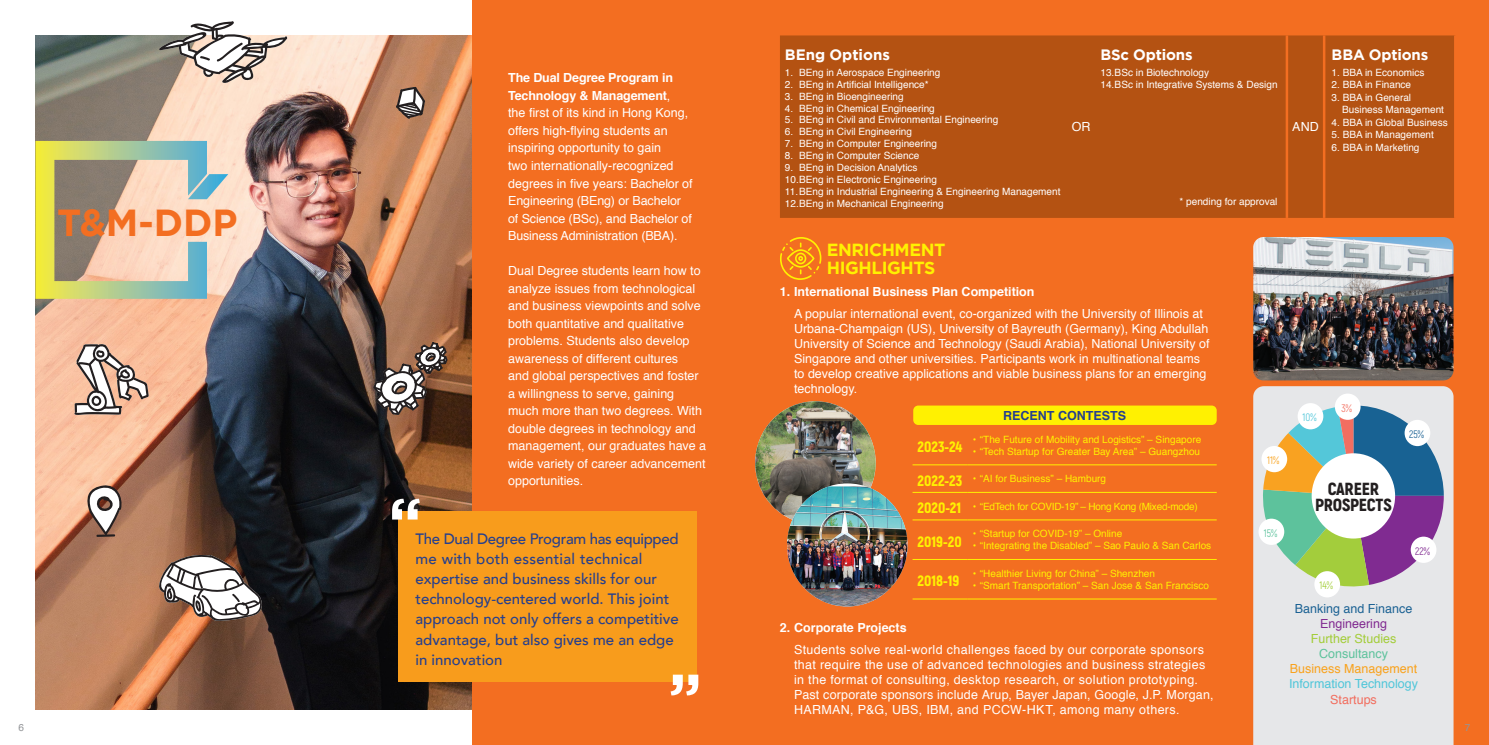
<style>
.page{position:relative;width:1489px;height:745px;background:#fff}
.page>*{position:absolute;margin:0;border:0;box-sizing:border-box;transform-origin:0 0}
.t1{font:700 37.5px "Gotham";color:#f36e21}
.t2{font:700 17.5px "Gotham";letter-spacing:-.025em;color:#fff101}
.t3{font:900 17.5px "Akrobat";letter-spacing:-.01em;color:#231f20}
.t4{font:500 15px/20px "Avenir";color:#253f8e}
.t5{font:900 15px "Akrobat";color:#fff101}
.t6{font:700 15px "Gotham";letter-spacing:-.01em;color:#fff}
.t7{font:12.5px/17.5px "Helvetica";color:#fff}
.t8{font:12.5px/15px "Helvetica";letter-spacing:.025em;color:#fff}
.t9{font:700 12.5px "Helvetica";color:#fff}
.t10{font:12.5px "Helvetica";color:#50c6d9}
.t11{font:12.5px "Helvetica";color:#f9a21c}
.t12{font:12.5px "Helvetica";color:#1a6193}
.t13{font:700 12.5px "Helvetica";color:#253f8e}
.t14{font:12.5px "Helvetica";color:#a3cd39}
.t15{font:12.5px "Helvetica";color:#802990}
.t16{font:12.5px "Helvetica";color:#5dc29c}
.t17{font:12.5px "Helvetica";color:#f26e5f}
.t18{font:10.75px "Akrobat";color:#802990}
.t19{font:10.75px "Akrobat";color:#1a6193}
.t20{font:10.75px "Akrobat";color:#50c6d9}
.t21{font:10.75px "Akrobat";color:#a3cd39}
.t22{font:10.75px "Akrobat";color:#f9a21c}
.t23{font:10.75px "Akrobat";color:#5dc29c}
.t24{font:10.75px "Akrobat";color:#f26e5f}
.t25{font:10px/12.5px "Helvetica";color:#fff}
.t26{font:10px "Helvetica";color:#fff101}
.t27{font:10px "Helvetica";letter-spacing:-.025em;color:#fff101}
.t28{font:10px "Helvetica";color:#939598}
.s1{font-weight:700}
</style>
<div class="page">
<img style="left:35px;top:35px;width:437px;height:674px">
<div style="left:472px;top:0;width:1016px;height:744px;background:#f36e21"></div>
<div style="left:913px;top:405px;width:303px;height:19px;background:#fff101;border-radius:5px"></div>
<hr style="left:912px;top:491px;width:55px;height:1px;background:#fff101">
<hr style="left:967px;top:491px;width:249px;height:1px;background:#fff101">
<hr style="left:912px;top:519px;width:55px;height:1px;background:#fff101">
<hr style="left:967px;top:519px;width:249px;height:1px;background:#fff101">
<hr style="left:912px;top:558px;width:55px;height:1px;background:#fff101">
<hr style="left:967px;top:558px;width:249px;height:1px;background:#fff101">
<hr style="left:912px;top:598px;width:55px;height:1px;background:#fff101">
<hr style="left:967px;top:598px;width:249px;height:1px;background:#fff101">
<hr style="left:912px;top:464px;width:55px;height:1px;background:#fff101">
<hr style="left:967px;top:464px;width:249px;height:1px;background:#fff101">
<svg style="left:780px;top:237px;width:41px;height:43px"></svg>
<img style="left:755px;top:401px;width:120px;height:116px">
<svg style="left:35px;top:141px;width:193px;height:157px;background:#c7c09c"></svg>
<div style="left:398px;top:511px;width:298px;height:170px;background:#f89c1c"></div>
<svg style="left:392px;top:498px;width:28px;height:21px"></svg>
<svg style="left:670px;top:674px;width:28px;height:21px"></svg>
<svg style="left:395px;top:86px;width:30px;height:33px"></svg>
<svg style="left:371px;top:327px;width:77px;height:89px;background:#7f6658"></svg>
<svg style="left:159px;top:21px;width:128px;height:63px"></svg>
<svg style="left:86px;top:483px;width:38px;height:53px"></svg>
<svg style="left:74px;top:343px;width:75px;height:72px"></svg>
<svg style="left:156px;top:554px;width:107px;height:67px"></svg>
<img style="left:787px;top:486px;width:120px;height:120px">
<img style="left:1253px;top:237px;width:200px;height:143px">
<div style="left:1253px;top:386px;width:200px;height:358px;background:#e6e7e9"></div>
<div style="left:780px;top:35px;width:673px;height:183px;background:#b45212"></div>
<hr style="left:1285px;top:35px;width:2px;height:183px;background:#f36e21">
<hr style="left:1322px;top:35px;width:3px;height:183px;background:#f36e21">
<svg style="left:1260px;top:405px;width:183px;height:184px;background:#909f9e"></svg>
<div style="left:1311px;top:453px;width:83px;height:85px;background:#fff;border-radius:50%"></div>
<div style="left:1410px;top:536px;width:26px;height:26px;background:#fff;border-radius:50%"></div>
<div style="left:1404px;top:419px;width:26px;height:27px;background:#fff;border-radius:50%"></div>
<div style="left:1334px;top:393px;width:26px;height:26px;background:#fff;border-radius:50%"></div>
<div style="left:1297px;top:403px;width:26px;height:26px;background:#fff;border-radius:50%"></div>
<div style="left:1314px;top:570px;width:25px;height:27px;background:#fff;border-radius:50%"></div>
<div style="left:1261px;top:445px;width:25px;height:27px;background:#fff;border-radius:50%"></div>
<div style="left:1258px;top:518px;width:26px;height:26px;background:#fff;border-radius:50%"></div>
<p class="t1" style="left:57px;top:197px;width:182px">T&amp;M-DDP</p>
<p class="t7" style="left:508px;top:70px;width:186px"><span class="s1">The Dual Degree Program in<br>Technology &amp; Management</span>,<br>the first of its kind in Hong Kong, offers high-flying students an inspiring opportunity to gain<br>two internationally-recognized degrees in five years: Bachelor of<br>Engineering (BEng) or Bachelor of Science (BSc), and Bachelor of<br>Business Administration (BBA).</p>
<p class="t7" style="left:508px;top:262px;width:200px">Dual Degree students learn how to analyze issues from technological and business viewpoints and solve both quantitative and qualitative problems. Students also develop awareness of different cultures<br>and global perspectives and foster a willingness to serve, gaining much more than two degrees. With double degrees in technology and management, our graduates have a wide variety of career advancement opportunities.</p>
<p class="t4" style="left:415px;top:528px;width:265px">The Dual Degree Program has equipped me with both essential technical expertise and business skills for our technology-centered world. This joint approach not only offers a competitive advantage, but also gives me an edge in innovation</p>
<p class="t6" style="left:785px;top:44px;width:107px">BEng Options</p>
<p class="t25" style="left:785px;top:66px;width:157px">1. BEng in Aerospace Engineering</p>
<p class="t25" style="left:785px;top:78px;width:145px">2. BEng in Artificial Intelligence*</p>
<p class="t25" style="left:785px;top:90px;width:120px">3. BEng in Bioengineering</p>
<p class="t25" style="left:785px;top:102px;width:151px">4. BEng in Chemical Engineering</p>
<p class="t25" style="left:785px;top:114px;width:215px">5. BEng in Civil and Environmental Engineering</p>
<p class="t25" style="left:785px;top:126px;width:128px">6. BEng in Civil Engineering</p>
<p class="t25" style="left:785px;top:138px;width:154px">7. BEng in Computer Engineering</p>
<p class="t25" style="left:785px;top:149px;width:136px">8. BEng in Computer Science</p>
<p class="t25" style="left:785px;top:161px;width:134px">9. BEng in Decision Analytics</p>
<p class="t25" style="left:785px;top:173px;width:154px">10.BEng in Electronic Engineering</p>
<p class="t25" style="left:785px;top:185px;width:277px">11.BEng in Industrial Engineering &amp; Engineering Management</p>
<p class="t25" style="left:785px;top:197px;width:160px">12.BEng in Mechanical Engineering</p>
<p class="t6" style="left:1100px;top:44px;width:94px">BSc Options</p>
<p class="t25" style="left:1100px;top:66px;width:110px">13.BSc in Biotechnology</p>
<p class="t25" style="left:1100px;top:79px;width:179px">14.BSc in Integrative Systems &amp; Design</p>
<p class="t7" style="left:1071px;top:118px;width:20px">OR</p>
<p class="t25" style="left:1179px;top:196px;width:99px">* pending for approval</p>
<p class="t7" style="left:1292px;top:118px;width:28px">AND</p>
<p class="t6" style="left:1331px;top:44px;width:98px">BBA Options</p>
<p class="t25" style="left:1331px;top:66px;width:94px">1. BBA in Economics</p>
<p class="t25" style="left:1331px;top:79px;width:81px">2. BBA in Finance</p>
<p class="t25" style="left:1342px;top:91px;width:103px;text-indent:-11px">3. BBA in General<br>Business Management</p>
<p class="t25" style="left:1331px;top:116px;width:118px">4. BBA in Global Business</p>
<p class="t25" style="left:1331px;top:129px;width:104px">5. BBA in Management</p>
<p class="t25" style="left:1331px;top:141px;width:89px">6. BBA in Marketing</p>
<p class="t2" style="left:826px;top:238px;width:120px">ENRICHMENT</p>
<p class="t2" style="left:826px;top:256px;width:110px">HIGHLIGHTS</p>
<p class="t9" style="left:780px;top:281px;width:256px">1. International Business Plan Competition</p>
<p class="t7" style="left:794px;top:306px;width:417px;line-height:15px">A popular international event, co-organized with the University of Illinois at Urbana-Champaign (US), University of Bayreuth (Germany), King Abdullah University of Science and Technology (Saudi Arabia), National University of Singapore and other universities. Participants work in multinational teams to develop creative applications and viable business plans for an emerging technology.</p>
<p class="t13" style="left:1003px;top:405px;width:124px">RECENT CONTESTS</p>
<p class="t5" style="left:917px;top:437px;width:46px">2023-24</p>
<p class="t26" style="left:972px;top:431px;width:230px">• “The Future of Mobility and Logistics” – Singapore</p>
<p class="t26" style="left:972px;top:443px;width:229px">• “Tech Startup for Greater Bay Area” – Guangzhou</p>
<p class="t5" style="left:917px;top:470px;width:46px">2022-23</p>
<p class="t26" style="left:972px;top:471px;width:135px">• “AI for Business” – Hamburg</p>
<p class="t5" style="left:917px;top:498px;width:45px">2020-21</p>
<p class="t27" style="left:972px;top:498px;width:226px">• “EdTech for COVID-19” – Hong Kong (Mixed-mode)</p>
<p class="t5" style="left:917px;top:531px;width:46px">2019-20</p>
<p class="t26" style="left:972px;top:526px;width:151px">• “Startup for COVID-19” – Online</p>
<p class="t26" style="left:972px;top:538px;width:240px">• “Integrating the Disabled” – Sao Paulo &amp; San Carlos</p>
<p class="t5" style="left:917px;top:571px;width:43px">2018-19</p>
<p class="t26" style="left:972px;top:565px;width:184px">• “Healthier Living for China” – Shenzhen</p>
<p class="t26" style="left:972px;top:577px;width:238px">• “Smart Transportation” – San Jose &amp; San Francisco</p>
<p class="t9" style="left:780px;top:617px;width:128px">2. Corporate Projects</p>
<p class="t8" style="left:794px;top:642px;width:421px">Students solve real-world challenges faced by our corporate sponsors that require the use of advanced technologies and business strategies in the format of consulting, desktop research, or solution prototyping.<br>Past corporate sponsors include Arup, Bayer Japan, Google, J.P. Morgan, HARMAN, P&amp;G, UBS, IBM, and PCCW-HKT, among many others.</p>
<p class="t22" style="left:1267px;top:453px;width:14px">11%</p>
<p class="t23" style="left:1263px;top:526px;width:15px">15%</p>
<p class="t20" style="left:1302px;top:410px;width:15px">10%</p>
<p class="t24" style="left:1341px;top:401px;width:12px">3%</p>
<p class="t3" style="left:1327px;top:477px;width:53px">CAREER</p>
<p class="t3" style="left:1314px;top:493px;width:78px">PROSPECTS</p>
<p class="t21" style="left:1319px;top:578px;width:15px">14%</p>
<p class="t19" style="left:1408px;top:427px;width:16px">25%</p>
<p class="t18" style="left:1414px;top:544px;width:16px">22%</p>
<p class="t12" style="left:1294px;top:599px;width:119px">Banking and Finance</p>
<p class="t15" style="left:1319px;top:614px;width:68px">Engineering</p>
<p class="t14" style="left:1310px;top:629px;width:87px">Further Studies</p>
<p class="t16" style="left:1318px;top:644px;width:70px">Consultancy</p>
<p class="t11" style="left:1289px;top:659px;width:129px">Business Management</p>
<p class="t10" style="left:1288px;top:674px;width:131px">Information Technology</p>
<p class="t17" style="left:1330px;top:689px;width:48px">Startups</p>
<p class="t28" style="left:18px;top:719px;width:7px">6</p>
<p class="t28" style="left:1464px;top:719px;width:7px">7</p>
</div>
